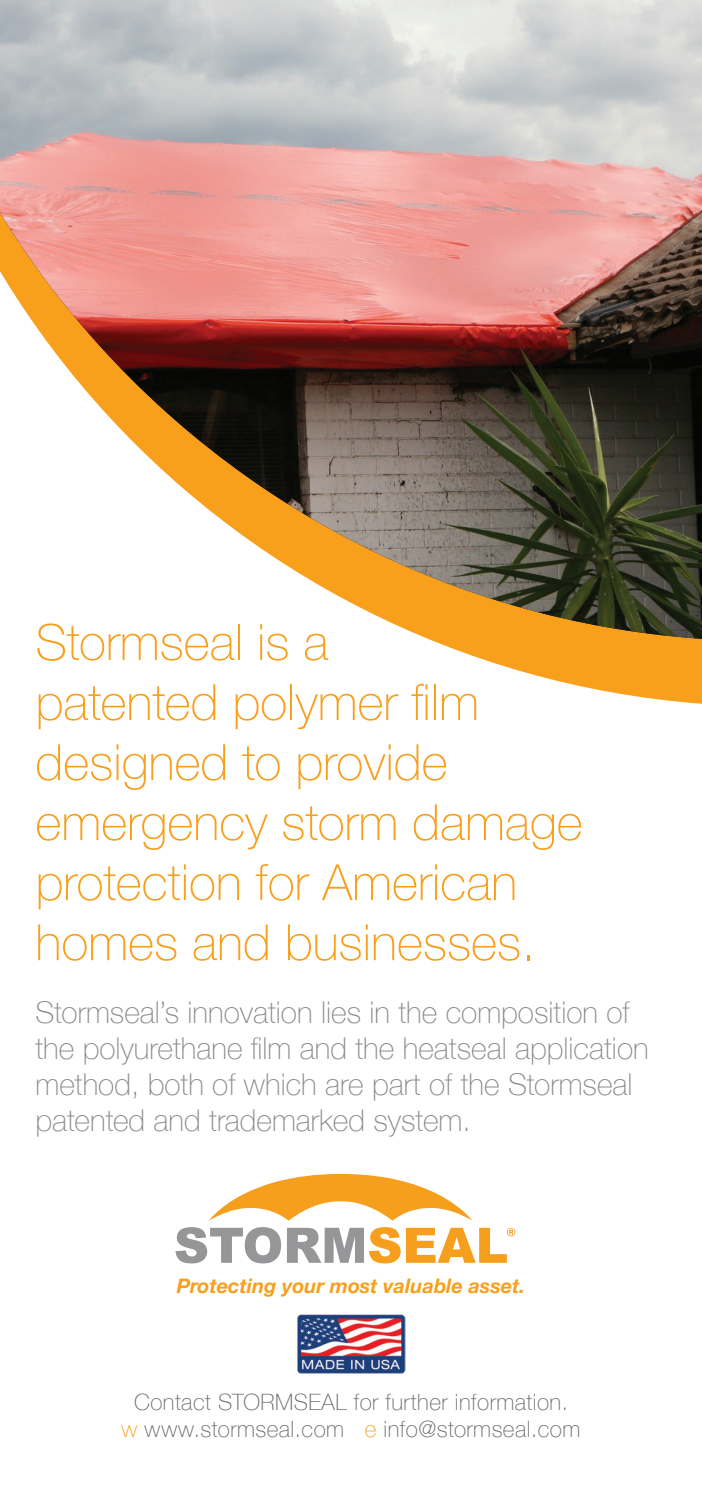
<style>
.page{position:relative;width:702px;height:1489px;background:#fff}
.page>*{position:absolute;margin:0;border:0;box-sizing:border-box;transform-origin:0 0}
.t1{font:100 50px/60px "Helvetica Neue";color:#f89f1c}
.t2{font:100 30px/36px "Helvetica Neue";color:#898a8c}
.t3{font:100 22.5px/27px "Helvetica Neue";letter-spacing:.02em;color:#636668;text-align:center}
.t4{font:italic 700 20px "Helvetica Neue";color:#f89f1c}
.s1{color:#f89f1c}
</style>
<div class="page">
<svg style="left:433px;top:641px;width:269px;height:63px;fill:#f89f1c"></svg>
<img style="left:0;top:0;width:702px;height:639px">
<svg style="left:175px;top:1173px;width:340px;height:90px"></svg>
<img style="left:297px;top:1314px;width:108px;height:58px">
<h1 class="t1" style="left:35px;top:610px;width:548px">Stormseal is a<br>patented polymer film designed to provide emergency storm damage protection for American homes and businesses.</h1>
<p class="t2" style="left:35px;top:992px;width:614px">Stormseal’s innovation lies in the composition of the polyurethane film and the heatseal application method, both of which are part of the Stormseal patented and trademarked system.</p>
<p class="t4" style="left:177px;top:1270px;width:350px">Protecting your most valuable asset.</p>
<p class="t3" style="left:122px;top:1387px;width:460px">Contact STORMSEAL for further information.<br><span class="s1">w</span> www.stormseal.com <span class="s1">e</span> info@stormseal.com</p>
</div>
